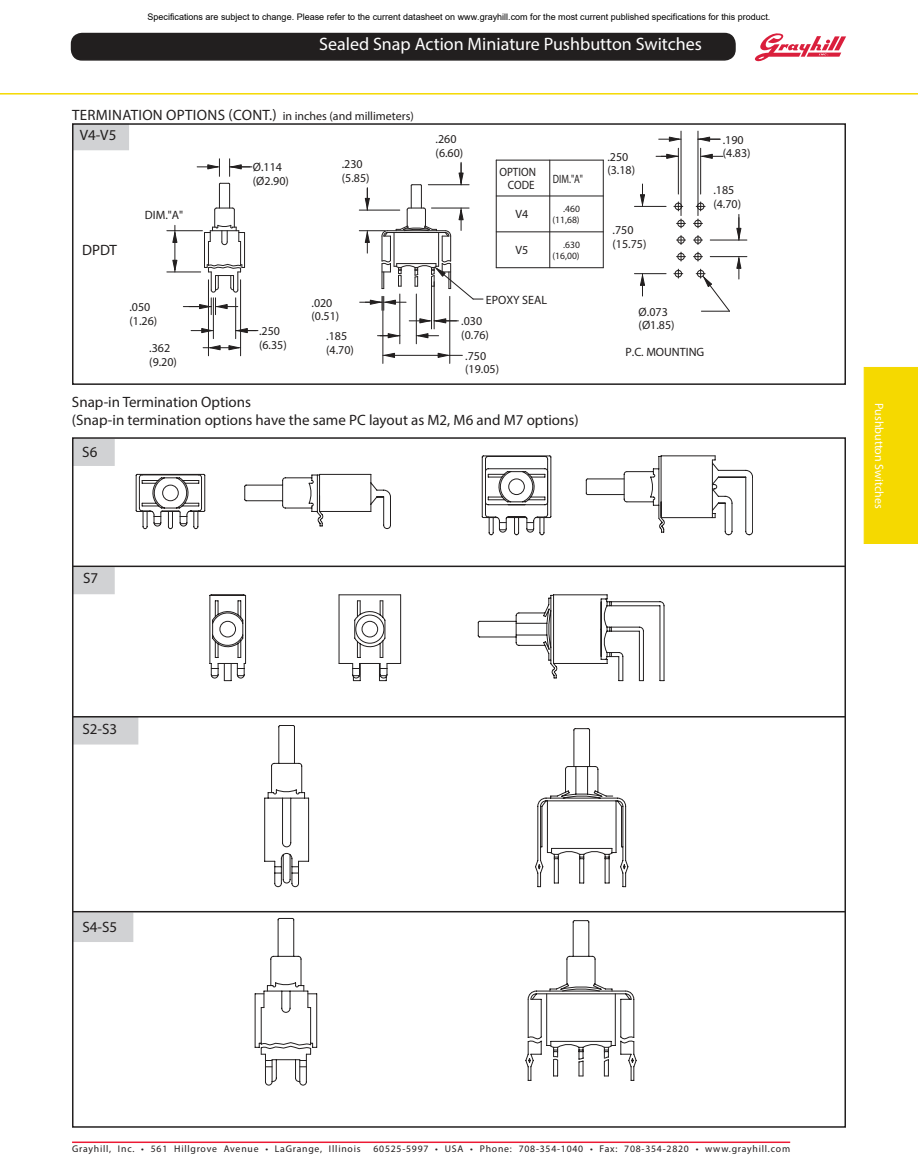
<style>
.page{position:relative;width:918px;height:1175px;background:#fff}
.page>*{position:absolute;margin:0;border:0;box-sizing:border-box;transform-origin:0 0}
.t1{font:18px "Myriad Pro";color:#fff}
.t2{font:15px/18px "Myriad Pro";color:#221f1f}
.t3{font:15px "Myriad Pro";letter-spacing:.02em;color:#221f1f}
.t4{font:12px/13.5px "Helvetica";color:#221f1f}
.t5{font:12px "Myriad Pro";color:#fff}
.t6{font:12px/13.5px "Helvetica";color:#221f1f;text-align:center;scale:.92 1}
.t7{font:12px "Helvetica";color:#221f1f;scale:.78 1}
.t8{font:9.75px "Myriad Pro";letter-spacing:.08em;color:#221f1f}
.t9{font:9.6px/10.8px "Helvetica";color:#221f1f;text-align:right}
.t10{font:9px "Arial";color:#000}
.s1{font-size:12px}
</style>
<div class="page">
<div style="left:72px;top:34px;width:663px;height:26px;background:#221f1f;border-radius:11px"></div>
<div style="left:71px;top:33px;width:665px;height:28px;border:2px solid #221f1f;border-radius:11px"></div>
<div style="left:864px;top:367px;width:54px;height:176px;background:#f5d900"></div>
<hr style="left:72px;top:1141px;width:718px;height:2px;background:#ed1a34">
<hr style="left:0;top:93px;width:918px;height:1px;background:#f5d900">
<svg style="left:755px;top:33px;width:91px;height:28px"></svg>
<div style="left:72px;top:912px;width:61px;height:30px;background:#d1d2d4;border:2px solid #d1d2d4"></div>
<div style="left:72px;top:567px;width:43px;height:27px;background:#d1d2d4"></div>
<svg style="left:136px;top:467px;width:617px;height:68px"></svg>
<svg style="left:154px;top:455px;width:562px;height:226px"></svg>
<svg style="left:261px;top:594px;width:367px;height:491px"></svg>
<svg style="left:255px;top:918px;width:382px;height:163px"></svg>
<svg style="left:674px;top:269px;width:9px;height:9px"></svg>
<svg style="left:694px;top:235px;width:8px;height:9px"></svg>
<svg style="left:694px;top:219px;width:8px;height:9px"></svg>
<svg style="left:696px;top:202px;width:9px;height:9px"></svg>
<svg style="left:674px;top:202px;width:9px;height:9px"></svg>
<hr style="left:549px;top:160px;width:1px;height:108px;background:#221f1f">
<hr style="left:496px;top:267px;width:107px;height:1px;background:#221f1f">
<hr style="left:496px;top:231px;width:107px;height:1px;background:#221f1f">
<hr style="left:496px;top:196px;width:107px;height:1px;background:#221f1f">
<hr style="left:496px;top:160px;width:107px;height:1px;background:#221f1f">
<hr style="left:496px;top:160px;width:1px;height:108px;background:#221f1f">
<hr style="left:603px;top:160px;width:1px;height:108px;background:#221f1f">
<svg style="left:677px;top:252px;width:8px;height:9px"></svg>
<svg style="left:677px;top:235px;width:8px;height:9px"></svg>
<svg style="left:677px;top:219px;width:8px;height:9px"></svg>
<svg style="left:415px;top:333px;width:24px;height:6px"></svg>
<hr style="left:399px;top:294px;width:1px;height:50px;background:#221f1f">
<hr style="left:416px;top:294px;width:1px;height:50px;background:#221f1f">
<svg style="left:378px;top:333px;width:23px;height:6px"></svg>
<hr style="left:431px;top:282px;width:1px;height:47px;background:#221f1f">
<hr style="left:434px;top:282px;width:1px;height:47px;background:#221f1f">
<svg style="left:409px;top:318px;width:49px;height:6px"></svg>
<svg style="left:640px;top:184px;width:5px;height:22px"></svg>
<hr style="left:634px;top:206px;width:32px;height:1px;background:#221f1f">
<hr style="left:634px;top:273px;width:32px;height:1px;background:#221f1f">
<svg style="left:640px;top:273px;width:5px;height:23px"></svg>
<hr style="left:710px;top:256px;width:37px;height:1px;background:#221f1f">
<hr style="left:710px;top:240px;width:37px;height:1px;background:#221f1f">
<svg style="left:736px;top:214px;width:6px;height:27px"></svg>
<svg style="left:701px;top:153px;width:22px;height:6px"></svg>
<hr style="left:678px;top:148px;width:1px;height:46px;background:#221f1f">
<hr style="left:700px;top:148px;width:1px;height:46px;background:#221f1f">
<svg style="left:656px;top:153px;width:23px;height:6px"></svg>
<svg style="left:694px;top:252px;width:48px;height:60px"></svg>
<svg style="left:191px;top:327px;width:22px;height:6px"></svg>
<hr style="left:213px;top:298px;width:1px;height:41px;background:#221f1f">
<hr style="left:235px;top:298px;width:1px;height:41px;background:#221f1f">
<svg style="left:235px;top:328px;width:23px;height:5px"></svg>
<hr style="left:208px;top:347px;width:33px;height:1px;background:#221f1f">
<svg style="left:228px;top:345px;width:14px;height:5px"></svg>
<hr style="left:208px;top:280px;width:1px;height:76px;background:#221f1f">
<hr style="left:240px;top:280px;width:1px;height:76px;background:#221f1f">
<svg style="left:203px;top:345px;width:18px;height:6px"></svg>
<hr style="left:167px;top:230px;width:35px;height:1px;background:#221f1f">
<hr style="left:167px;top:271px;width:34px;height:1px;background:#221f1f">
<svg style="left:172px;top:182px;width:73px;height:133px"></svg>
<hr style="left:383px;top:355px;width:67px;height:1px;background:#221f1f">
<svg style="left:382px;top:352px;width:13px;height:6px"></svg>
<hr style="left:383px;top:296px;width:1px;height:67px;background:#221f1f">
<hr style="left:449px;top:296px;width:1px;height:67px;background:#221f1f">
<svg style="left:437px;top:352px;width:25px;height:6px"></svg>
<svg style="left:659px;top:136px;width:22px;height:6px"></svg>
<hr style="left:681px;top:131px;width:1px;height:85px;background:#221f1f">
<hr style="left:698px;top:131px;width:1px;height:85px;background:#221f1f">
<svg style="left:697px;top:136px;width:23px;height:6px"></svg>
<svg style="left:197px;top:159px;width:23px;height:17px"></svg>
<svg style="left:229px;top:159px;width:23px;height:17px"></svg>
<svg style="left:359px;top:162px;width:124px;height:148px"></svg>
<div style="left:72px;top:716px;width:66px;height:28px;background:#d1d2d4;border:2px solid #d1d2d4"></div>
<div style="left:72px;top:439px;width:43px;height:27px;background:#d1d2d4"></div>
<div style="left:72px;top:123px;width:57px;height:27px;background:#d1d2d4"></div>
<div style="left:72px;top:123px;width:774px;height:262px;border:2px solid #221f1f"></div>
<hr style="left:72px;top:565px;width:774px;height:2px;background:#221f1f">
<hr style="left:72px;top:716px;width:774px;height:1px;background:#221f1f">
<hr style="left:72px;top:911px;width:774px;height:1px;background:#221f1f">
<p class="t10" style="left:148px;top:13px;width:624px">Specifications are subject to change. Please refer to the current datasheet on www.grayhill.com for the most current published specifications for this product.</p>
<h1 class="t1" style="left:319px;top:37px;width:384px">Sealed Snap Action Miniature Pushbutton Switches</h1>
<p class="t3" style="left:72px;top:109px;width:343px">TERMINATION OPTIONS (CONT.) <span class="s1">in inches (and millimeters)</span></p>
<p class="t2" style="left:80px;top:128px;width:38px">V4-V5</p>
<p class="t2" style="left:82px;top:242px;width:37px">DPDT</p>
<p class="t4" style="left:145px;top:208px;width:40px">DIM."A"</p>
<p class="t4" style="left:253px;top:161px;width:37px">Ø.114 (Ø2.90)</p>
<p class="t4" style="left:342px;top:158px;width:29px">.230 (5.85)</p>
<p class="t4" style="left:130px;top:301px;width:29px">.050 (1.26)</p>
<p class="t4" style="left:312px;top:296px;width:29px">.020 (0.51)</p>
<p class="t4" style="left:326px;top:330px;width:29px">.185 (4.70)</p>
<p class="t4" style="left:259px;top:325px;width:29px">.250 (6.35)</p>
<p class="t4" style="left:149px;top:342px;width:29px">.362 (9.20)</p>
<p class="t4" style="left:436px;top:133px;width:29px">.260 (6.60)</p>
<p class="t6" style="left:499px;top:165px;width:41px">OPTION<br>CODE</p>
<p class="t7" style="left:553px;top:174px;width:40px">DIM."A"</p>
<p class="t4" style="left:515px;top:208px;width:14px">V4</p>
<p class="t4" style="left:515px;top:244px;width:14px">V5</p>
<p class="t9" style="left:553px;top:204px;width:29px">.460 (11,68)</p>
<p class="t9" style="left:553px;top:240px;width:29px">.630 (16,00)</p>
<p class="t4" style="left:486px;top:293px;width:63px">EPOXY SEAL</p>
<p class="t4" style="left:461px;top:315px;width:29px">.030 (0.76)</p>
<p class="t4" style="left:465px;top:349px;width:35px">.750 (19.05)</p>
<p class="t2" style="left:72px;top:394px;width:508px">Snap-in Termination Options<br>(Snap-in termination options have the same PC layout as M2, M6 and M7 options)</p>
<p class="t2" style="left:82px;top:444px;width:17px">S6</p>
<p class="t4" style="left:607px;top:150px;width:29px">.250 (3.18)</p>
<p class="t4" style="left:613px;top:224px;width:35px">.750 (15.75)</p>
<p class="t4" style="left:723px;top:133px;width:29px">.190 (4.83)</p>
<p class="t4" style="left:713px;top:184px;width:29px">.185 (4.70)</p>
<p class="t4" style="left:639px;top:305px;width:37px">Ø.073 (Ø1.85)</p>
<p class="t4" style="left:626px;top:346px;width:80px">P.C. MOUNTING</p>
<p class="t2" style="left:83px;top:570px;width:17px">S7</p>
<p class="t2" style="left:82px;top:721px;width:36px">S2-S3</p>
<p class="t2" style="left:82px;top:918px;width:36px">S4-S5</p>
<p class="t8" style="left:72px;top:1145px;width:290px">Grayhill, Inc. • 561 Hillgrove Avenue • LaGrange, Illinois</p>
<p class="t8" style="left:373px;top:1145px;width:418px">60525-5997 • USA • Phone: 708-354-1040 • Fax: 708-354-2820 • www.grayhill.com</p>
<p class="t5" style="left:884px;top:403px;width:107px;rotate:90deg">Pushbutton Switches</p>
</div>
